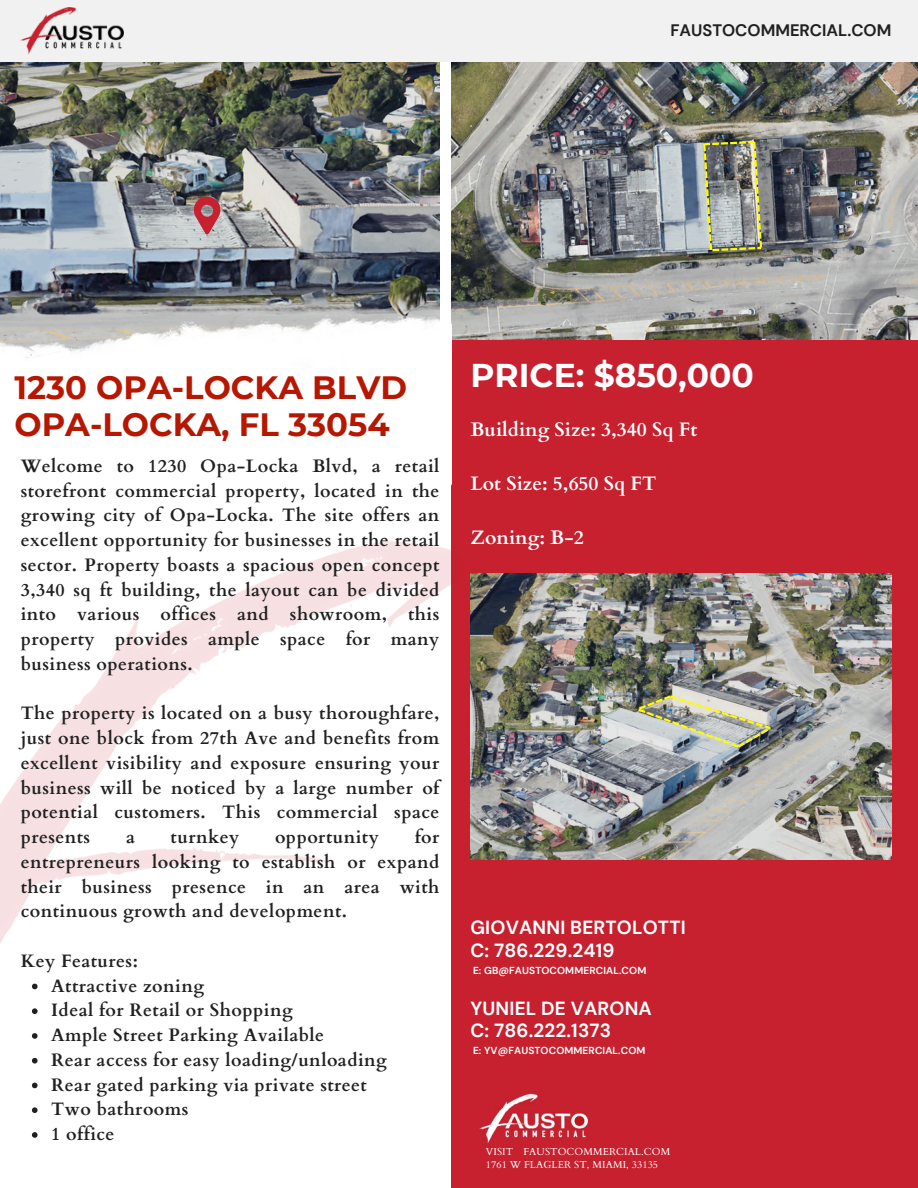
<style>
.page{position:relative;width:918px;height:1188px;background:#fff}
.page>*{position:absolute;margin:0;border:0;box-sizing:border-box;transform-origin:0 0}
.t1{font:700 32.85px "Montserrat";color:#fff}
.t2{font:700 32.25px/37.2px "Montserrat";color:#b51700}
.t3{font:700 19.5px "Cardo";color:#fff}
.t4{font:700 18.9px/22.8px "DM Sans";letter-spacing:.01em;color:#fff}
.t5{font:700 18px/24.8px "Cardo";letter-spacing:.025em;color:#202020;text-align:justify}
.t6{font:700 16.65px "DM Sans";color:#202020}
.t7{font:10.2px/12.8px "Cardo";letter-spacing:.01em;color:#fff}
.t8{font:700 10.2px "DM Sans";letter-spacing:.01em;color:#fff}
</style>
<div class="page">
<img style="left:0;top:62px;width:440px;height:247px">
<img style="left:452px;top:62px;width:466px;height:279px">
<div style="left:0;top:0;width:918px;height:62px;background:#f1f1f1"></div>
<div style="left:452px;top:341px;width:466px;height:847px;background:#c7202e"></div>
<img style="left:21px;top:7px;width:102px;height:48px">
<img style="left:480px;top:1093px;width:108px;height:50px">
<img style="left:0;top:541px;width:452px;height:516px">
<img style="left:0;top:309px;width:440px;height:49px">
<svg style="left:192px;top:196px;width:30px;height:38px"></svg>
<img style="left:703px;top:141px;width:59px;height:110px">
<img style="left:470px;top:573px;width:421px;height:287px">
<svg style="left:32px;top:984px;width:6px;height:5px"></svg>
<svg style="left:32px;top:1008px;width:6px;height:6px"></svg>
<svg style="left:32px;top:1033px;width:6px;height:6px"></svg>
<svg style="left:32px;top:1058px;width:6px;height:6px"></svg>
<svg style="left:32px;top:1083px;width:6px;height:5px"></svg>
<svg style="left:32px;top:1107px;width:6px;height:6px"></svg>
<svg style="left:32px;top:1132px;width:6px;height:6px"></svg>
<img style="left:638px;top:695px;width:133px;height:53px">
<p class="t6" style="left:670px;top:19px;width:223px">FAUSTOCOMMERCIAL.COM</p>
<p class="t2" style="left:15px;top:369px;width:394px">1230 OPA-LOCKA BLVD<br>OPA-LOCKA, FL 33054</p>
<h5 class="t5" style="left:21px;top:454px;width:420px">Welcome to 1230 Opa-Locka Blvd, a retail storefront commercial property, located in the growing city of Opa-Locka. The site offers an excellent opportunity for businesses in the retail sector. Property boasts a spacious open concept 3,340 sq ft building, the layout can be divided into various offices and showroom, this property provides ample space for many business operations.</h5>
<h5 class="t5" style="left:21px;top:701px;width:420px">The property is located on a busy thoroughfare, just one block from 27th Ave and benefits from excellent visibility and exposure ensuring your business will be noticed by a large number of potential customers. This commercial space presents</h5>
<h5 class="t5" style="left:21px;top:825px;width:420px;text-indent:394px">for entrepreneurs looking to establish or expand their business presence in an area with continuous growth and development.</h5>
<p class="t5" style="left:21px;top:949px;width:119px">Key Features:</p>
<p class="t5" style="left:51px;top:974px;width:154px">Attractive zoning</p>
<h1 class="t5" style="left:51px;top:998px;width:243px">Ideal for Retail or Shopping</h1>
<h2 class="t5" style="left:51px;top:1023px;width:274px">Ample Street Parking Available</h2>
<h2 class="t5" style="left:51px;top:1048px;width:337px">Rear access for easy loading/unloading</h2>
<h2 class="t5" style="left:51px;top:1073px;width:317px">Rear gated parking via private street</h2>
<p class="t5" style="left:51px;top:1097px;width:139px">Two bathrooms</p>
<p class="t5" style="left:51px;top:1122px;width:65px">1 office</p>
<h5 class="t5" style="left:126px;top:825px;width:10px">a</h5>
<h5 class="t5" style="left:171px;top:825px;width:70px">turnkey</h5>
<h5 class="t5" style="left:275px;top:825px;width:105px">opportunity</h5>
<p class="t1" style="left:470px;top:355px;width:285px">PRICE: $850,000</p>
<h2 class="t3" style="left:470px;top:417px;width:228px">Building Size: 3,340 Sq Ft</h2>
<h2 class="t3" style="left:470px;top:471px;width:187px">Lot Size: 5,650 Sq FT</h2>
<p class="t3" style="left:470px;top:525px;width:115px">Zoning: B-2</p>
<p class="t4" style="left:470px;top:916px;width:217px">GIOVANNI BERTOLOTTI<br>C: 786.229.2419</p>
<p class="t8" style="left:473px;top:963px;width:175px">E: GB@FAUSTOCOMMERCIAL.COM</p>
<p class="t4" style="left:470px;top:997px;width:183px">YUNIEL DE VARONA<br>C: 786.222.1373</p>
<p class="t8" style="left:473px;top:1044px;width:174px">E: YV@FAUSTOCOMMERCIAL.COM</p>
<p class="t7" style="left:486px;top:1146px;width:186px">VISIT FAUSTOCOMMERCIAL.COM<br>1761 W FLAGLER ST, MIAMI, 33135</p>
</div>
